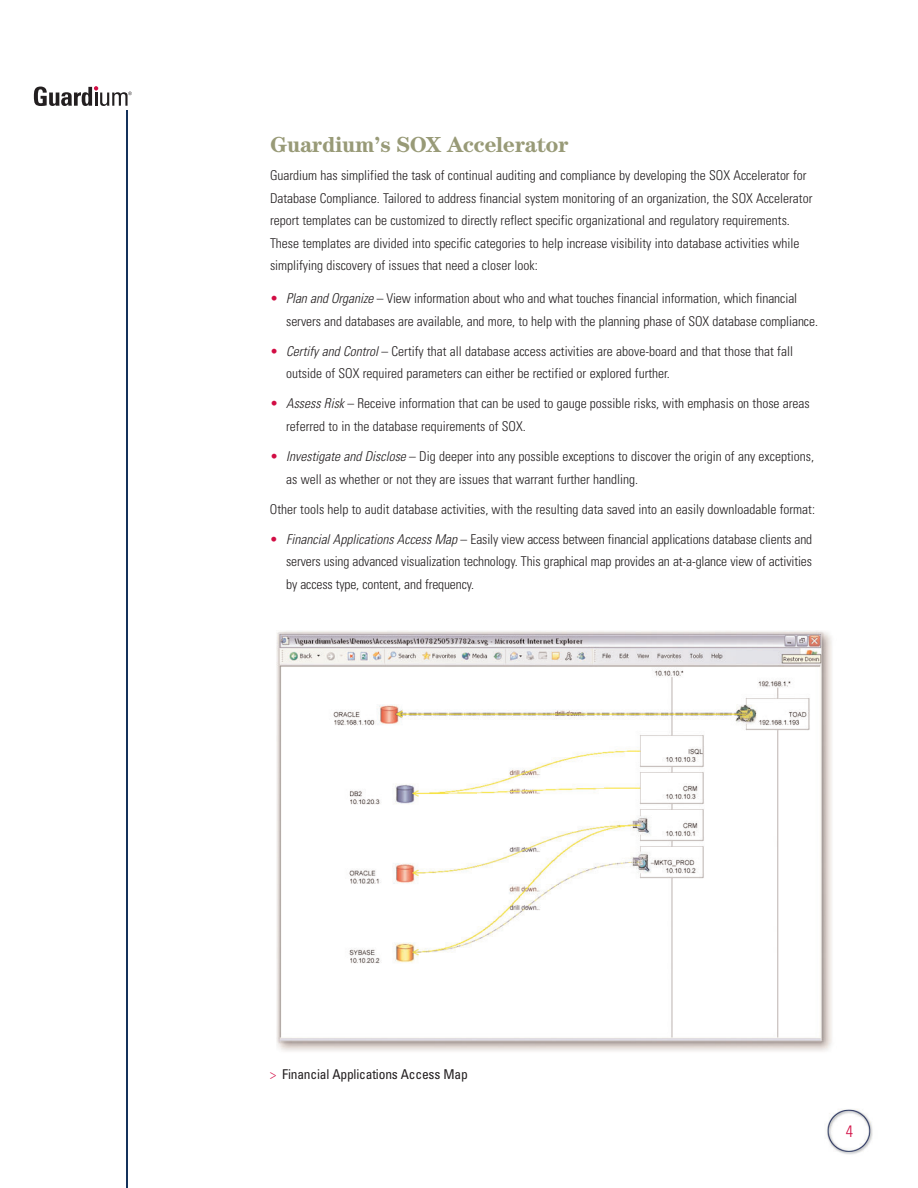
<style>
.page{position:relative;width:918px;height:1188px;background:#fff}
.page>*{position:absolute;margin:0;border:0;box-sizing:border-box;transform-origin:0 0}
.t1{font:700 22.5px "Century ITC";letter-spacing:-.01em;color:#989a77}
.t2{font:300 condensed 16.5px "Univers";color:#d20d44}
.t3{font:300 condensed 13.5px/22.5px "Univers";color:#231f20}
.t4{font:condensed 13.5px "Univers";letter-spacing:-.015em;color:#231f20}
.s1{color:#d20d44}
.s2{font-style:italic}
.s3{font-weight:300;color:#d20d44}
</style>
<div class="page">
<hr style="left:126px;top:106px;width:2px;height:1082px;background:#14315b">
<div style="left:34px;top:85px;width:105px;height:24px;background:#fff"></div>
<svg style="left:34px;top:86px;width:98px;height:20px"></svg>
<img style="left:826px;top:1109px;width:47px;height:46px">
<img style="left:277px;top:631px;width:555px;height:420px">
<h1 class="t1" style="left:270px;top:131px;width:300px">Guardium’s SOX Accelerator</h1>
<p class="t3" style="left:270px;top:164px;width:544px">Guardium has simplified the task of continual auditing and compliance by developing the SOX Accelerator for Database Compliance. Tailored to address financial system monitoring of an organization, the SOX Accelerator report templates can be customized to directly reflect specific organizational and regulatory requirements.<br>These templates are divided into specific categories to help increase visibility into database activities while simplifying discovery of issues that need a closer look:</p>
<p class="t3" style="left:286px;top:287px;width:533px;text-indent:-16px"><span class="s1">•</span> <span class="s2">PlanandOrganize</span>– View information about who and what touches financial information, which financial servers and databases are available, and more, to help with the planning phase of SOX database compliance.</p>
<p class="t3" style="left:286px;top:340px;width:508px;text-indent:-16px"><span class="s1">•</span> <span class="s2">CertifyandControl</span>– Certify that all database access activities are above-board and that those that fall outside of SOX required parameters can either be rectified or explored further.</p>
<p class="t3" style="left:286px;top:392px;width:525px;text-indent:-16px"><span class="s1">•</span> <span class="s2">AssessRisk</span>– Receive information that can be used to gauge possible risks, with emphasis on those areas referred to in the database requirements of SOX.</p>
<p class="t3" style="left:286px;top:445px;width:529px;text-indent:-16px"><span class="s1">•</span> <span class="s2">InvestigateandDisclose</span>– Dig deeper into any possible exceptions to discover the origin of any exceptions, as well as whether or not they are issues that warrant further handling.</p>
<p class="t3" style="left:270px;top:498px;width:547px">Other tools help to audit database activities, with the resulting data saved into an easily downloadable format:</p>
<p class="t3" style="left:286px;top:528px;width:528px;text-align:justify;text-indent:-16px"><span class="s1">•</span> <span class="s2">FinancialApplicationsAccessMap</span>– Easily view access between financial applications database clients and servers using advanced visualization technology. This graphical map provides an at-a-glance view of activities by access type, content, and frequency.</p>
<p class="t4" style="left:270px;top:1066px;width:199px"><span class="s3">&gt;</span> Financial Applications Access Map</p>
<p class="t2" style="left:846px;top:1121px;width:9px">4</p>
</div>
